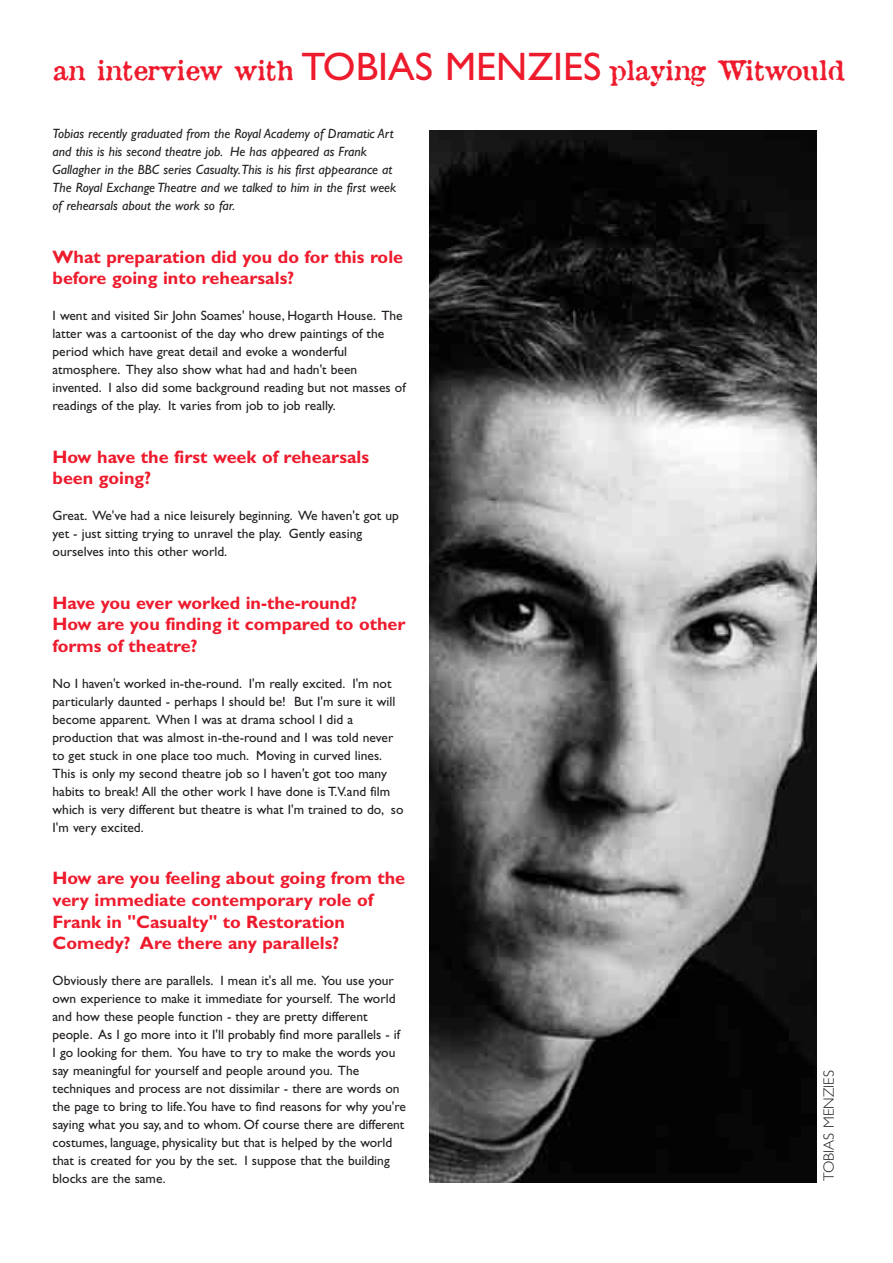
<style>
.page{position:relative;width:893px;height:1263px;background:#fff}
.page>*{position:absolute;margin:0;border:0;box-sizing:border-box;transform-origin:0 0}
.t1{font:26.55px "Attic";color:#ee1b2d}
.t2{font:700 18px/21.6px "Gill Sans";color:#ee1b2d}
.t3{font:300 15px "Gill Sans";color:#231f1f}
.t4{font:13.5px/18px "Gill Sans";color:#231f1f}
.t5{font:italic 13.5px/18px "Gill Sans";color:#231f1f}
.s1{font-family:"Gill Sans";font-size:39.9px}
</style>
<div class="page">
<img style="left:429px;top:130px;width:387px;height:1052px">
<h1 class="t1" style="left:53px;top:62px;width:792px">an interview with <span class="s1">TOBIAS MENZIES</span> playing Witwould</h1>
<p class="t5" style="left:53px;top:126px;width:345px">Tobias recently graduated from the Royal Academy of Dramatic Art and this is his second theatre job. He has appeared as Frank Gallagher in the BBC series Casualty.This is his first appearance at The Royal Exchange Theatre and we talked to him in the first week of rehearsals about the work so far.</p>
<h2 class="t2" style="left:53px;top:248px;width:352px">What preparation did you do for this role before going into rehearsals?</h2>
<p class="t4" style="left:53px;top:308px;width:354px">I went and visited Sir John Soames' house, Hogarth House. The latter was a cartoonist of the day who drew paintings of the period which have great detail and evoke a wonderful atmosphere. They also show what had and hadn't been invented. I also did some background reading but not masses of readings of the play. It varies from job to job really.</p>
<h2 class="t2" style="left:53px;top:448px;width:318px">How have the first week of rehearsals been going?</h2>
<p class="t4" style="left:53px;top:508px;width:348px">Great. We've had a nice leisurely beginning. We haven't got up yet - just sitting trying to unravel the play. Gently easing ourselves into this other world.</p>
<h2 class="t2" style="left:53px;top:594px;width:354px">Have you ever worked in-the-round?<br>How are you finding it compared to other forms of theatre?</h2>
<p class="t4" style="left:53px;top:676px;width:352px">No I haven't worked in-the-round. I'm really excited. I'm not particularly daunted - perhaps I should be! But I'm sure it will become apparent. When I was at drama school I did a production that was almost in-the-round and I was told never to get stuck in one place too much. Moving in curved lines.<br>This is only my second theatre job so I haven't got too many habits to break! All the other work I have done is T.V.and film which is very different but theatre is what I'm trained to do, so I'm very excited.</p>
<h2 class="t2" style="left:53px;top:869px;width:354px">How are you feeling about going from the very immediate contemporary role of Frank in "Casualty" to Restoration Comedy? Are there any parallels?</h2>
<p class="t4" style="left:53px;top:973px;width:355px">Obviously there are parallels. I mean it's all me. You use your own experience to make it immediate for yourself. The world and how these people function - they are pretty different people. As I go more into it I'll probably find more parallels - if I go looking for them. You have to try to make the words you say meaningful for yourself and people around you. The techniques and process are not dissimilar - there are words on the page to bring to life.You have to find reasons for why you're saying what you say, and to whom. Of course there are different costumes, language, physicality but that is helped by the world that is created for you by the set. I suppose that the building blocks are the same.</p>
<p class="t3" style="left:823px;top:1181px;width:112px;rotate:-90deg">TOBIAS MENZIES</p>
</div>
